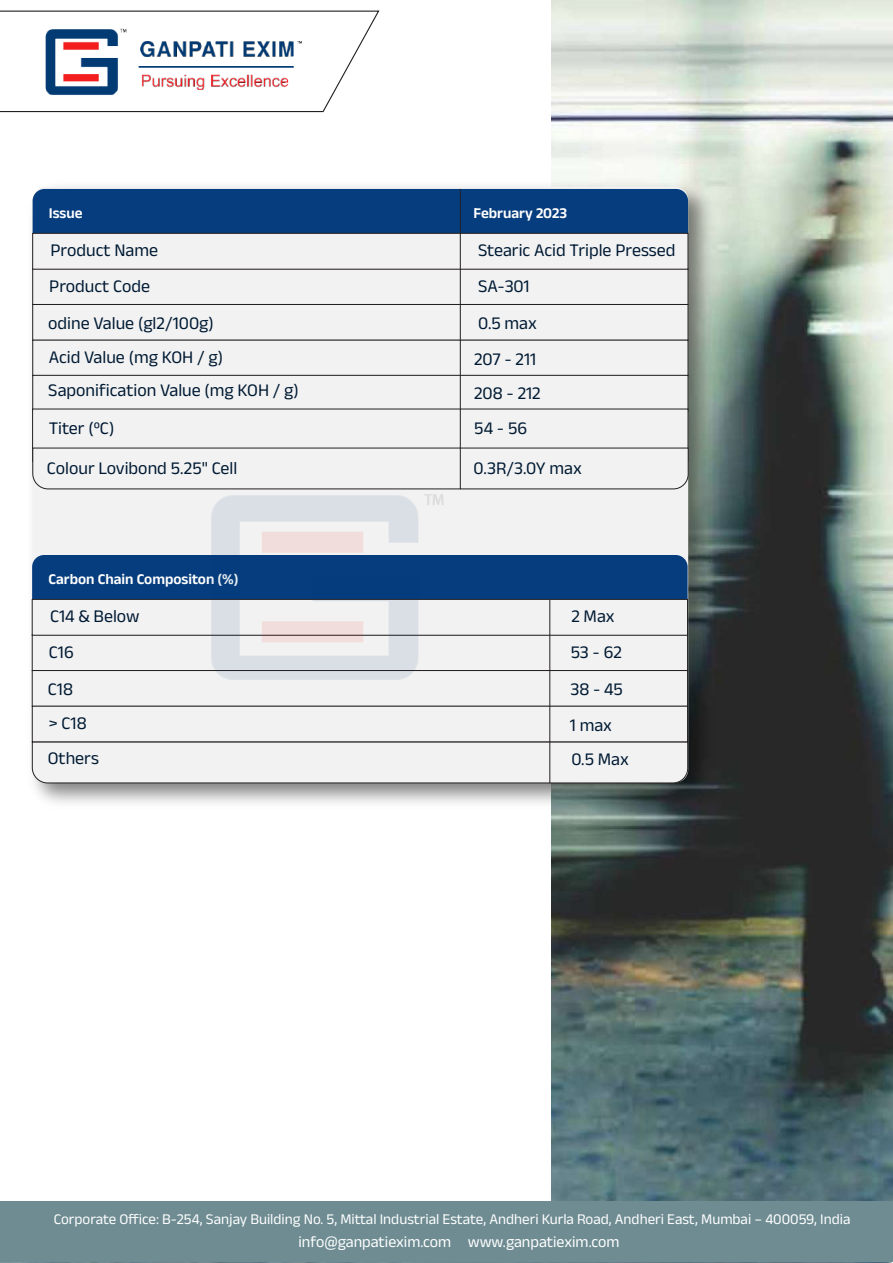
<style>
.page{position:relative;width:893px;height:1263px;background:#fff}
.page>*{position:absolute;margin:0;border:0;box-sizing:border-box;transform-origin:0 0}
.t1{font:18px/36.9px "Anek Devanagari";color:#001a33}
.t2{font:15.9px "Anek Devanagari";color:#fff}
.t3{font:600 15.15px "Anek Devanagari";color:#fff}
.t4{font:15px "Anek Devanagari";color:#fff}
</style>
<div class="page">
<img style="left:551px;top:0;width:342px;height:1201px">
<div style="left:0;top:1201px;width:893px;height:61px;background:#6e8c92"></div>
<svg style="left:0;top:10px;width:380px;height:103px"></svg>
<img style="left:31px;top:175px;width:690px;height:641px">
<div style="left:33px;top:187px;width:655px;height:596px;background:#f2f2f2;border-radius:13px"></div>
<div style="left:33px;top:189px;width:655px;height:44px;background:#063d7e"></div>
<div style="left:33px;top:268px;width:655px;height:37px;background:#f2f2f2;border:1px solid #231f20"></div>
<div style="left:32px;top:233px;width:656px;height:36px;background:#f2f2f2;border:1px solid #231f20"></div>
<div style="left:33px;top:304px;width:655px;height:36px;background:#f2f2f2;border:1px solid #231f20"></div>
<div style="left:33px;top:375px;width:655px;height:36px;background:#f2f2f2;border:1px solid #231f20"></div>
<div style="left:32px;top:409px;width:656px;height:53px;background:#f2f2f2"></div>
<svg style="left:32px;top:448px;width:657px;height:41px"></svg>
<hr style="left:460px;top:189px;width:1px;height:300px;background:#231f20">
<img style="left:34px;top:17px;width:278px;height:87px">
<div style="left:32px;top:555px;width:656px;height:44px;background:#063d7e"></div>
<div style="left:32px;top:634px;width:656px;height:37px;background:#f2f2f2;border:1px solid #231f20"></div>
<div style="left:32px;top:599px;width:656px;height:36px;background:#f2f2f2;border:1px solid #231f20"></div>
<div style="left:32px;top:670px;width:656px;height:36px;background:#f2f2f2;border:1px solid #231f20"></div>
<div style="left:32px;top:706px;width:656px;height:36px;background:#f2f2f2;border:1px solid #231f20"></div>
<svg style="left:32px;top:742px;width:656px;height:41px"></svg>
<hr style="left:550px;top:600px;width:1px;height:183px;background:#231f20">
<img style="left:177px;top:463px;width:302px;height:245px">
<p class="t3" style="left:49px;top:204px;width:35px">Issue</p>
<p class="t3" style="left:473px;top:204px;width:95px">February 2023</p>
<p class="t1" style="left:50px;top:231px;width:109px">Product Name</p>
<p class="t1" style="left:49px;top:267px;width:102px">Product Code</p>
<p class="t1" style="left:48px;top:304px;width:167px">odine Value (gl2/100g)</p>
<p class="t1" style="left:48px;top:340px;width:252px;line-height:33px">Acid Value (mg KOH / g)<br>Saponification Value (mg KOH / g)</p>
<p class="t1" style="left:49px;top:409px;width:67px">Titer (ºC)</p>
<p class="t1" style="left:47px;top:449px;width:192px">Colour Lovibond 5.25" Cell</p>
<p class="t3" style="left:48px;top:570px;width:192px">Carbon Chain Compositon (%)</p>
<p class="t1" style="left:50px;top:597px;width:91px">C14 &amp; Below</p>
<p class="t1" style="left:49px;top:633px;width:26px">C16</p>
<p class="t1" style="left:48px;top:670px;width:27px">C18</p>
<p class="t1" style="left:48px;top:705px;width:53px;line-height:34.5px">&gt; C18<br>Others</p>
<p class="t1" style="left:478px;top:232px;width:199px">Stearic Acid Triple Pressed</p>
<p class="t1" style="left:478px;top:268px;width:60px">SA-301<br>0.5 max</p>
<p class="t1" style="left:474px;top:341px;width:68px;line-height:33.9px">207 - 211<br>208 - 212</p>
<p class="t1" style="left:474px;top:410px;width:54px">54 - 56</p>
<p class="t1" style="left:474px;top:449px;width:110px">0.3R/3.0Y max</p>
<p class="t1" style="left:571px;top:598px;width:45px">2 Max</p>
<p class="t1" style="left:570px;top:634px;width:54px">53 - 62<br>38 - 45</p>
<p class="t1" style="left:570px;top:707px;width:61px;line-height:33.9px">1 max<br>0.5 Max</p>
<p class="t4" style="left:54px;top:1209px;width:798px">Corporate Office: B-254, Sanjay Building No. 5, Mittal Industrial Estate, Andheri Kurla Road, Andheri East, Mumbai – 400059, India</p>
<p class="t2" style="left:298px;top:1232px;width:323px">info@ganpatiexim.com www.ganpatiexim.com</p>
</div>
